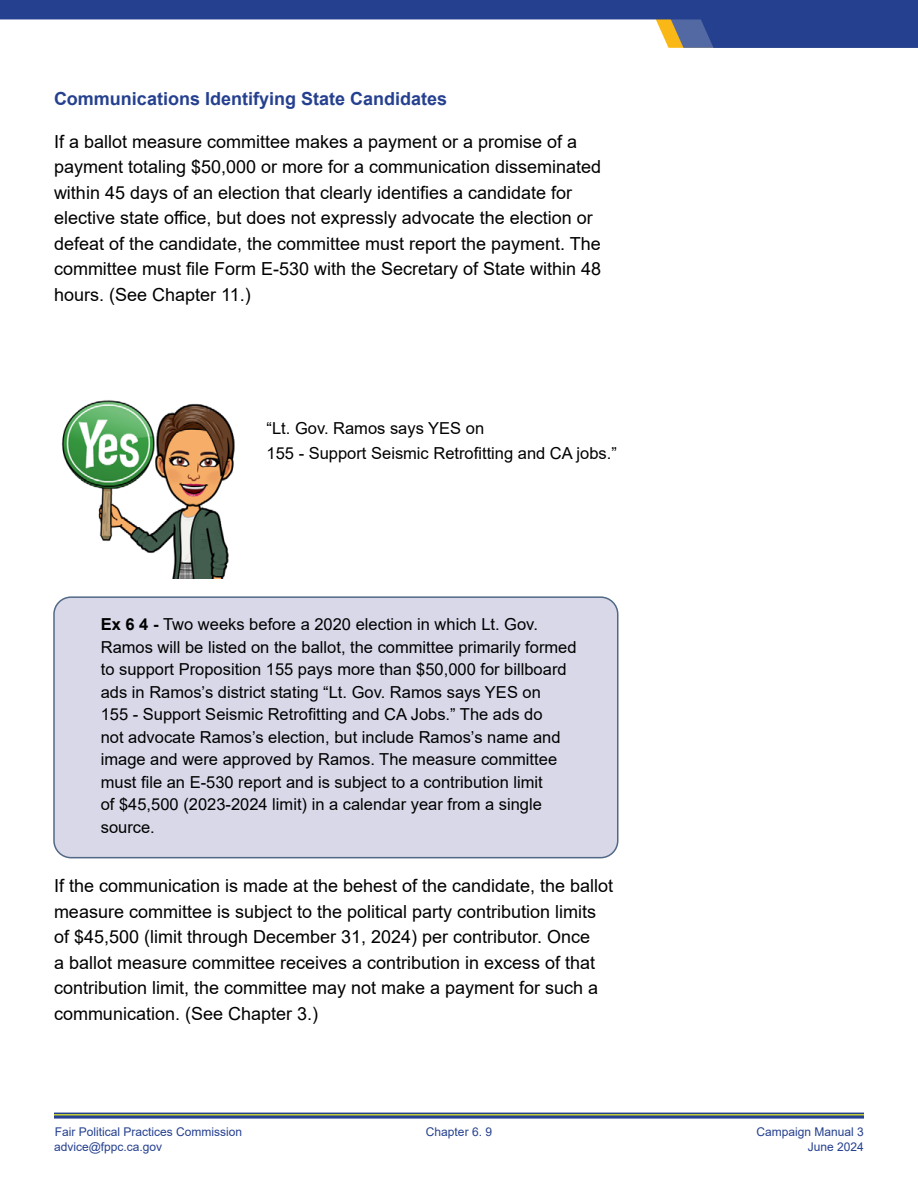
<style>
.page{position:relative;width:918px;height:1188px;background:#fff}
.page>*{position:absolute;margin:0;border:0;box-sizing:border-box;transform-origin:0 0}
.t1{font:18px/25.5px "Arial";color:#000}
.t2{font:700 18px "Arial";color:#25408f}
.t3{font:16.5px/22.5px "Arial";color:#000}
.t4{font:12px/15px "Arial";color:#25408f}
.s1{font-weight:700}
</style>
<div class="page">
<svg style="left:54px;top:1113px;width:810px;height:6px;fill:#25408f"></svg>
<hr style="left:54px;top:1114px;width:810px;height:1px;background:#faff16">
<svg style="left:0;top:0;width:918px;height:48px;fill:#25408f"></svg>
<div style="left:54px;top:597px;width:564px;height:261px;background:#d8d8e9;border-radius:17px"></div>
<div style="left:53px;top:596px;width:565px;height:262px;border:2px solid #516886;border-radius:17px"></div>
<img style="left:61px;top:400px;width:174px;height:178px">
<h3 class="t2" style="left:54px;top:86px;width:395px">Communications Identifying State Candidates</h3>
<p class="t1" style="left:54px;top:129px;width:549px">If a ballot measure committee makes a payment or a promise of a payment totaling $50,000 or more for a communication disseminated within 45 days of an election that clearly identifies a candidate for elective state office, but does not expressly advocate the election or defeat of the candidate, the committee must report the payment. The committee must file Form E-530 with the Secretary of State within 48 hours. (See Chapter 11.)</p>
<p class="t3" style="left:267px;top:415px;width:352px;line-height:25.5px">“Lt. Gov. Ramos says YES on<br>155 - Support Seismic Retrofitting and CA jobs.”</p>
<p class="t3" style="left:101px;top:613px;width:477px"><span class="s1">Ex 6 4 -</span> Two weeks before a 2020 election in which Lt. Gov.<br>Ramos will be listed on the ballot, the committee primarily formed to support Proposition 155 pays more than $50,000 for billboard ads in Ramos’s district stating “Lt. Gov. Ramos says YES on<br>155 - Support Seismic Retrofitting and CA Jobs.” The ads do<br>not advocate Ramos’s election, but include Ramos’s name and image and were approved by Ramos. The measure committee must file an E-530 report and is subject to a contribution limit<br>of $45,500 (2023-2024 limit) in a calendar year from a single source.</p>
<p class="t1" style="left:54px;top:873px;width:561px">If the communication is made at the behest of the candidate, the ballot measure committee is subject to the political party contribution limits of $45,500 (limit through December 31, 2024) per contributor. Once<br>a ballot measure committee receives a contribution in excess of that contribution limit, the committee may not make a payment for such a communication. (See Chapter 3.)</p>
<p class="t4" style="left:54px;top:1124px;width:190px">Fair Political Practices Commission advice@fppc.ca.gov</p>
<p class="t4" style="left:426px;top:1124px;width:68px">Chapter 6. 9</p>
<p class="t4" style="left:757px;top:1124px;width:109px;text-align:right">Campaign Manual 3<br>June 2024</p>
</div>
